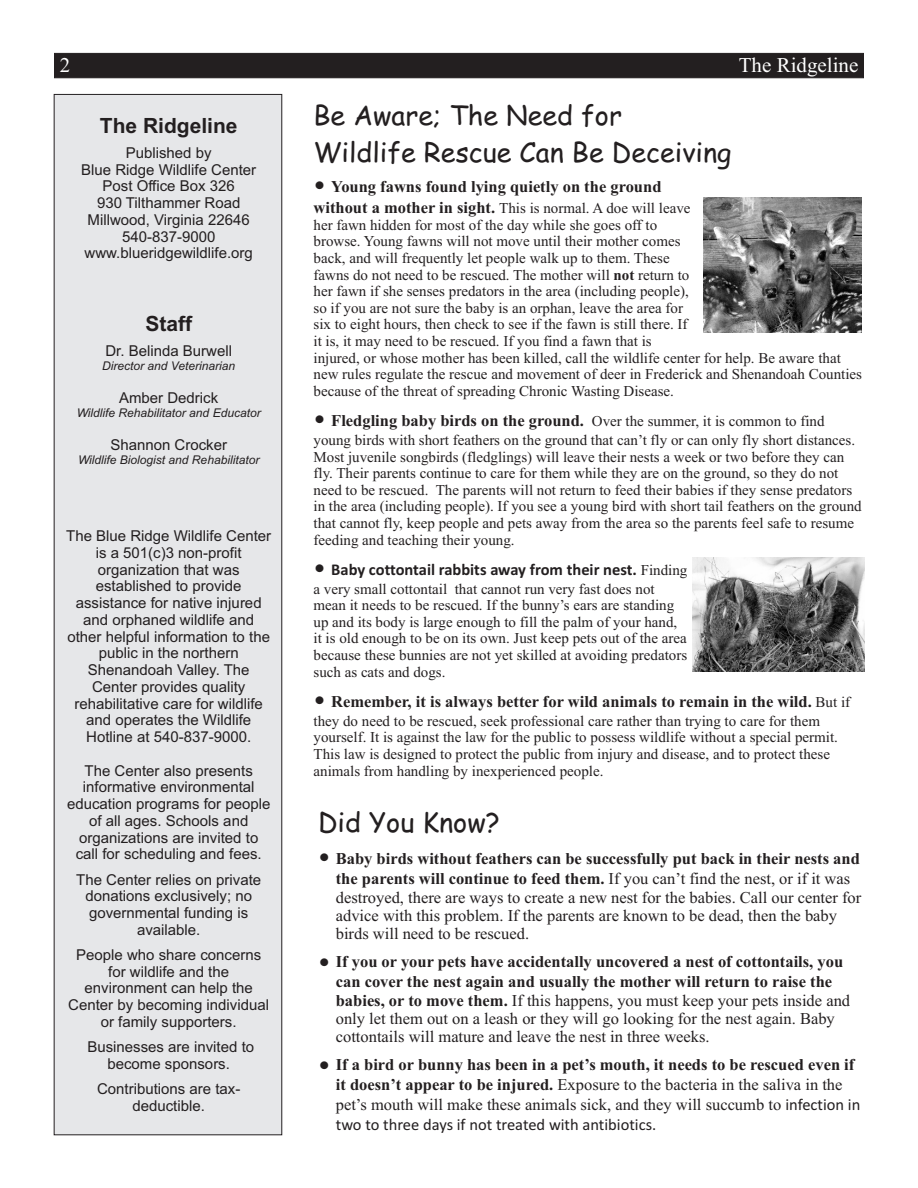
<style>
.page{position:relative;width:918px;height:1188px;background:#fff}
.page>*{position:absolute;margin:0;border:0;box-sizing:border-box;transform-origin:0 0}
.t1{font:27px/37.7px "Comic Sans MS";color:#231f20}
.t2{font:700 21px "Arial";color:#231f20}
.t3{font:21px "Times New Roman";color:#fff}
.t4{font:16.5px/18.3px "Times New Roman";color:#231f20}
.t5{font:700 16.5px/20.4px "Times New Roman";color:#231f20}
.t6{font:700 16.5px "Calibri";color:#231f20}
.t7{font:16.5px "Calibri";color:#231f20}
.t8{font:15px/16.6px "Times New Roman";color:#231f20}
.t9{font:15px/16.8px "Arial";color:#231f20;text-align:center}
.t10{font:italic 12px "Arial";color:#231f20}
.s1{font-weight:700;font-size:16.5px}
.s2{font-weight:700}
.s3{font-weight:400;font-size:15px}
.s4{font-family:"Times New Roman";font-weight:400;font-size:15px}
.s5{font-weight:400}
.s6{font-family:"Calibri"}
</style>
<div class="page">
<svg style="left:54px;top:53px;width:810px;height:26px;background:#292627"></svg>
<div style="left:53px;top:94px;width:230px;height:1042px;background:#e6e7e9"></div>
<img style="left:704px;top:197px;width:158px;height:136px">
<img style="left:693px;top:557px;width:171px;height:115px">
<h2 class="t3" style="left:60px;top:58px;width:12px">2</h2>
<h2 class="t3" style="left:739px;top:58px;width:121px">The Ridgeline</h2>
<h2 class="t2" style="left:100px;top:117px;width:139px">The Ridgeline</h2>
<p class="t9" style="left:81px;top:145px;width:177px">Published by<br>Blue Ridge Wildlife Center<br>Post Office Box 326<br>930 Tilthammer Road<br>Millwood, Virginia 22646<br>540-837-9000 www.blueridgewildlife.org</p>
<h2 class="t2" style="left:145px;top:315px;width:48px">Staff</h2>
<p class="t9" style="left:105px;top:344px;width:128px">Dr. Belinda Burwell</p>
<p class="t10" style="left:102px;top:361px;width:134px">Director and Veterinarian</p>
<p class="t9" style="left:119px;top:390px;width:101px">Amber Dedrick</p>
<p class="t10" style="left:77px;top:408px;width:185px">Wildlife Rehabilitator and Educator</p>
<p class="t9" style="left:110px;top:437px;width:118px">Shannon Crocker</p>
<p class="t10" style="left:78px;top:455px;width:183px">Wildlife Biologist and Rehabilitator</p>
<p class="t9" style="left:66px;top:529px;width:207px">The Blue Ridge Wildlife Center is a 501(c)3 non-profit organization that was established to provide assistance for native injured and orphaned wildlife and other helpful information to the public in the northern<br>Shenandoah Valley. The<br>Center provides quality rehabilitative care for wildlife and operates the Wildlife<br>Hotline at 540-837-9000.</p>
<p class="t9" style="left:67px;top:763px;width:205px">The Center also presents informative environmental education programs for people of all ages. Schools and organizations are invited to call for scheduling and fees.</p>
<p class="t9" style="left:76px;top:872px;width:187px">The Center relies on private donations exclusively; no governmental funding is available.</p>
<p class="t9" style="left:68px;top:948px;width:202px">People who share concerns for wildlife and the environment can help the<br>Center by becoming individual or family supporters.</p>
<p class="t9" style="left:87px;top:1040px;width:168px">Businesses are invited to become sponsors.</p>
<p class="t9" style="left:97px;top:1082px;width:145px">Contributions are tax&shy;deductible.</p>
<h1 class="t1" style="left:314px;top:99px;width:420px">Be Aware; The Need for<br>Wildlife Rescue Can Be Deceiving</h1>
<p class="t8" style="left:314px;top:201px;width:550px"><span class="s1">without a mother in sight.</span> This is normal. A doe will leave<br>her fawn hidden for most of the day while she goes off to<br>browse. Young fawns will not move until their mother comes<br>back, and will frequently let people walk up to them. These<br>fawns do not need to be rescued. The mother will <span class="s2">not</span> return to<br>her fawn if she senses predators in the area (including people),<br>so if you are not sure the baby is an orphan, leave the area for<br>six to eight hours, then check to see if the fawn is still there. If<br>it is, it may need to be rescued. If you find a fawn that is<br>injured, or whose mother has been killed, call the wildlife center for help. Be aware that new rules regulate the rescue and movement of deer in Frederick and Shenandoah Counties because of the threat of spreading Chronic Wasting Disease.</p>
<p class="t5" style="left:331px;top:412px;width:495px">Fledgling baby birds on the ground. <span class="s3">Over the summer, it is common to find</span></p>
<p class="t8" style="left:314px;top:433px;width:550px">young birds with short feathers on the ground that can’t fly or can only fly short distances.<br>Most juvenile songbirds (fledglings) will leave their nests a week or two before they can fly. Their parents continue to care for them while they are on the ground, so they do not need to be rescued. The parents will not return to feed their babies if they sense predators in the area (including people). If you see a young bird with short tail feathers on the ground that cannot fly, keep people and pets away from the area so the parents feel safe to resume feeding and teaching their young.</p>
<p class="t6" style="left:331px;top:562px;width:358px">Baby cottontail rabbits away from their nest. <span class="s4">Finding</span></p>
<p class="t8" style="left:314px;top:582px;width:375px">a very small cottontail that cannot run very fast does not mean it needs to be rescued. If the bunny’s ears are standing up and its body is large enough to fill the palm of your hand, it is old enough to be on its own. Just keep pets out of the area because these bunnies are not yet skilled at avoiding predators such as cats and dogs.</p>
<p class="t5" style="left:331px;top:693px;width:520px">Remember, it is always better for wild animals to remain in the wild. <span class="s3">But if</span></p>
<p class="t8" style="left:314px;top:714px;width:526px">they do need to be rescued, seek professional care rather than trying to care for them yourself. It is against the law for the public to possess wildlife without a special permit.<br>This law is designed to protect the public from injury and disease, and to protect these animals from handling by inexperienced people.</p>
<p class="t5" style="left:331px;top:178px;width:332px">Young fawns found lying quietly on the ground</p>
<h1 class="t1" style="left:318px;top:806px;width:183px">Did You Know?</h1>
<p class="t5" style="left:336px;top:850px;width:526px">Baby birds without feathers can be successfully put back in their nests and the parents will continue to feed them. <span class="s5">If you can’t find the nest, or if it was</span></p>
<p class="t4" style="left:336px;top:889px;width:527px">destroyed, there are ways to create a new nest for the babies. Call our center for advice with this problem. If the parents are known to be dead, then the baby birds will need to be rescued.</p>
<p class="t5" style="left:336px;top:953px;width:509px">If you or your pets have accidentally uncovered a nest of cottontails, you can cover the nest again and usually the mother will return to raise the</p>
<p class="t4" style="left:336px;top:993px;width:516px"><span class="s2">babies, or to move them.</span> If this happens, you must keep your pets inside and only let them out on a leash or they will go looking for the nest again. Baby cottontails will mature and leave the nest in three weeks.</p>
<p class="t4" style="left:336px;top:1056px;width:526px;line-height:19.8px"><span class="s2">If a bird or bunny has been in a pet’s mouth, it needs to be rescued even if it doesn’t appear to be injured.</span> Exposure to the bacteria in the saliva in the pet’s mouth will make these animals sick, and they will succumb to <span class="s6">infection in</span></p>
<p class="t7" style="left:336px;top:1117px;width:322px">two to three days if not treated with antibiotics.</p>
</div>
